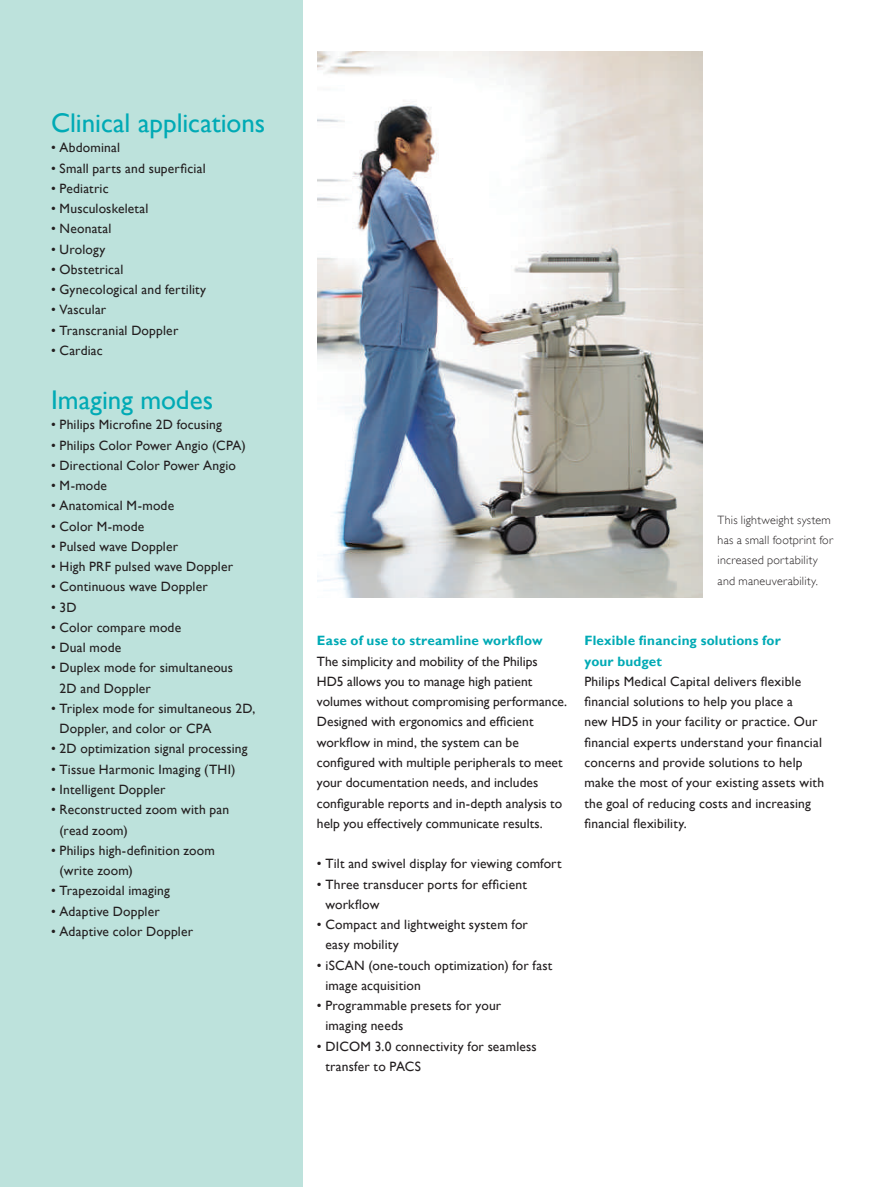
<style>
.page{position:relative;width:887px;height:1187px;background:#fff}
.page>*{position:absolute;margin:0;border:0;box-sizing:border-box;transform-origin:0 0}
.t1{font:27px "Gill Sans Alt One WGL";color:#00aab5}
.t2{font:13.5px/20.2px "Gill Sans Alt One WGL";letter-spacing:.01em;color:#231f20}
.t3{font:700 13.5px/20.2px "Gill Sans Alt One WGL";letter-spacing:.015em;color:#00aab5}
.t4{font:12px/20.2px "Gill Sans Alt One WGL Light";letter-spacing:.02em;color:#231f20}
</style>
<div class="page">
<div style="left:0;top:0;width:302px;height:1186px;background:#bde2dc"></div>
<img style="left:317px;top:51px;width:385px;height:546px">
<h1 class="t1" style="left:51px;top:104px;width:216px">Clinical applications</h1>
<p class="t2" style="left:51px;top:137px;width:70px">• Abdominal</p>
<p class="t2" style="left:51px;top:158px;width:156px">• Small parts and superficial</p>
<p class="t2" style="left:51px;top:178px;width:59px">• Pediatric</p>
<p class="t2" style="left:51px;top:198px;width:99px">• Musculoskeletal</p>
<p class="t2" style="left:51px;top:218px;width:62px">• Neonatal</p>
<p class="t2" style="left:51px;top:239px;width:56px">• Urology</p>
<p class="t2" style="left:51px;top:259px;width:74px">• Obstetrical</p>
<p class="t2" style="left:51px;top:279px;width:156px">• Gynecological and fertility</p>
<p class="t2" style="left:51px;top:299px;width:57px">• Vascular</p>
<p class="t2" style="left:51px;top:320px;width:129px">• Transcranial Doppler</p>
<p class="t2" style="left:51px;top:340px;width:53px">• Cardiac</p>
<h1 class="t1" style="left:51px;top:381px;width:164px">Imaging modes</h1>
<p class="t2" style="left:51px;top:414px;width:172px">• Philips Microfine 2D focusing</p>
<p class="t2" style="left:51px;top:434px;width:196px">• Philips Color Power Angio (CPA)</p>
<p class="t2" style="left:51px;top:455px;width:186px">• Directional Color Power Angio</p>
<p class="t2" style="left:51px;top:475px;width:57px">• M-mode</p>
<p class="t2" style="left:51px;top:495px;width:125px">• Anatomical M-mode</p>
<p class="t2" style="left:51px;top:515px;width:95px">• Color M-mode</p>
<p class="t2" style="left:51px;top:536px;width:128px">• Pulsed wave Doppler</p>
<p class="t2" style="left:51px;top:556px;width:183px">• High PRF pulsed wave Doppler</p>
<p class="t2" style="left:51px;top:576px;width:158px">• Continuous wave Doppler</p>
<p class="t2" style="left:51px;top:596px;width:27px">• 3D</p>
<p class="t2" style="left:51px;top:617px;width:132px">• Color compare mode</p>
<p class="t2" style="left:51px;top:637px;width:72px">• Dual mode</p>
<p class="t2" style="left:60px;top:657px;width:175px;text-indent:-9px">• Duplex mode for simultaneous<br>2D and Doppler</p>
<p class="t2" style="left:60px;top:698px;width:197px;text-indent:-9px">• Triplex mode for simultaneous 2D,<br>Doppler, and color or CPA</p>
<p class="t2" style="left:51px;top:738px;width:198px">• 2D optimization signal processing</p>
<p class="t2" style="left:51px;top:758px;width:186px">• Tissue Harmonic Imaging (THI)</p>
<p class="t2" style="left:51px;top:779px;width:116px">• Intelligent Doppler</p>
<p class="t2" style="left:60px;top:799px;width:171px;text-indent:-9px">• Reconstructed zoom with pan (read zoom)</p>
<p class="t2" style="left:60px;top:839px;width:157px;text-indent:-9px">• Philips high-definition zoom (write zoom)</p>
<p class="t2" style="left:51px;top:880px;width:120px">• Trapezoidal imaging</p>
<p class="t2" style="left:51px;top:900px;width:110px">• Adaptive Doppler</p>
<p class="t2" style="left:51px;top:920px;width:143px">• Adaptive color Doppler</p>
<p class="t4" style="left:717px;top:509px;width:117px">This lightweight system has a small footprint for increased portability and maneuverability.</p>
<p class="t3" style="left:317px;top:630px;width:227px">Ease of use to streamline workflow</p>
<p class="t2" style="left:317px;top:650px;width:251px">The simplicity and mobility of the Philips HD5 allows you to manage high patient volumes without compromising performance.<br>Designed with ergonomics and efficient workflow in mind, the system can be configured with multiple peripherals to meet your documentation needs, and includes configurable reports and in-depth analysis to help you effectively communicate results.</p>
<p class="t2" style="left:317px;top:853px;width:246px">• Tilt and swivel display for viewing comfort</p>
<p class="t2" style="left:325px;top:873px;width:203px;text-indent:-9px">• Three transducer ports for efficient workflow</p>
<p class="t2" style="left:325px;top:914px;width:204px;text-indent:-9px">• Compact and lightweight system for easy mobility</p>
<p class="t2" style="left:325px;top:954px;width:228px;text-indent:-9px">• iSCAN (one-touch optimization) for fast image acquisition</p>
<p class="t2" style="left:325px;top:995px;width:177px;text-indent:-9px">• Programmable presets for your imaging needs</p>
<p class="t2" style="left:325px;top:1035px;width:213px;text-indent:-9px">• DICOM 3.0 connectivity for seamless transfer to PACS</p>
<p class="t3" style="left:584px;top:630px;width:198px">Flexible financing solutions for your budget</p>
<p class="t2" style="left:584px;top:671px;width:241px">Philips Medical Capital delivers flexible financial solutions to help you place a<br>new HD5 in your facility or practice. Our financial experts understand your financial concerns and provide solutions to help make the most of your existing assets with the goal of reducing costs and increasing financial flexibility.</p>
</div>
